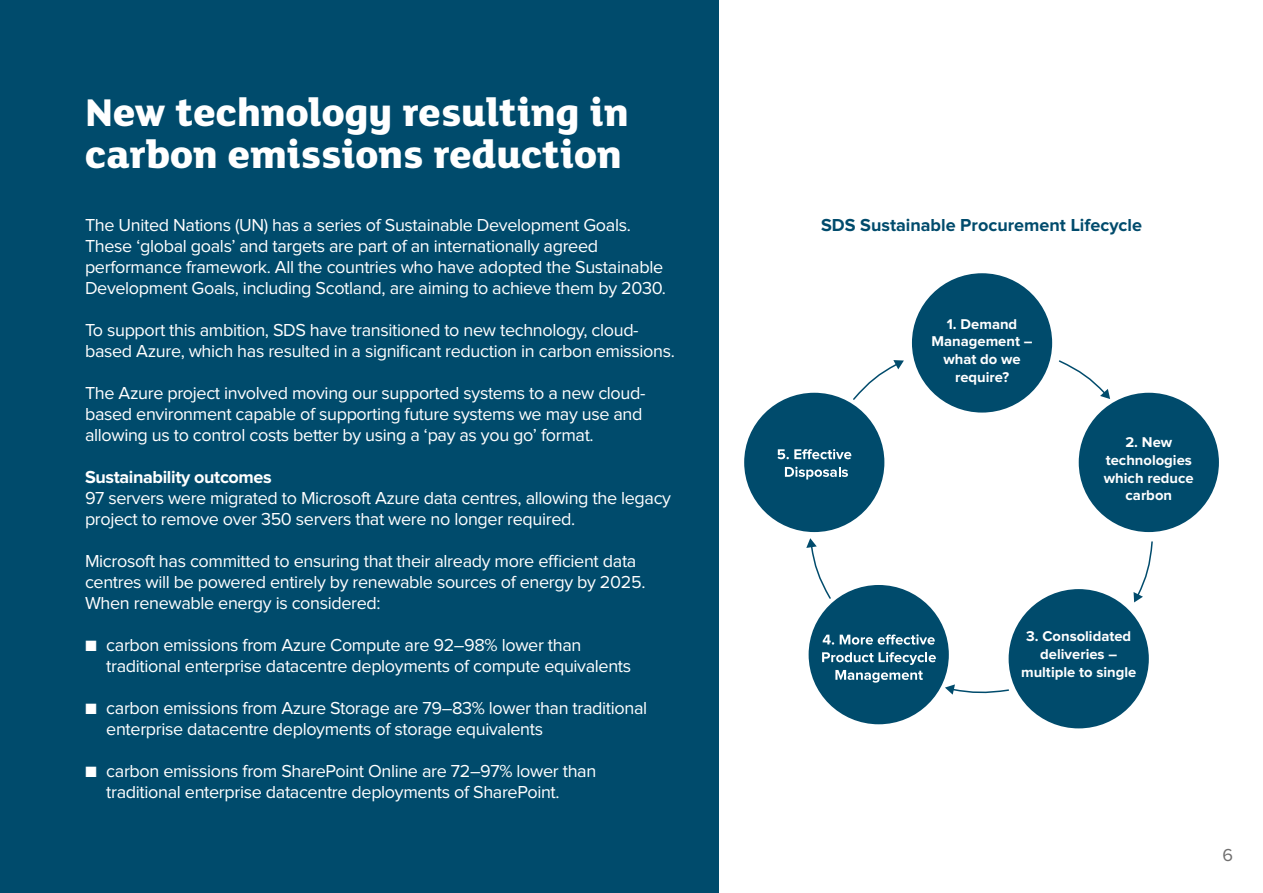
<style>
.page{position:relative;width:1263px;height:893px;background:#fff}
.page>*{position:absolute;margin:0;border:0;box-sizing:border-box;transform-origin:0 0}
.t1{font:800 42px/42px "FS Lola";color:#fff}
.t2{font:18px/21px "Proxima Nova";letter-spacing:-.02em;color:#fff}
.t3{font:700 18px "Proxima Nova";color:#004b6c}
.t4{font:700 18px "Proxima Nova";letter-spacing:-.02em;color:#fff}
.t5{font:18px "Proxima Nova";color:#706f6f}
.t6{font:700 14.7px/17.7px "Proxima Nova";color:#fff;text-align:center}
</style>
<div class="page">
<div style="left:0;top:0;width:719px;height:893px;background:#004b6c"></div>
<div style="left:912px;top:273px;width:140px;height:140px;background:#004b6c;border-radius:50%"></div>
<div style="left:744px;top:393px;width:140px;height:139px;background:#004b6c;border-radius:50%"></div>
<div style="left:1079px;top:393px;width:140px;height:139px;background:#004b6c;border-radius:50%"></div>
<div style="left:809px;top:585px;width:140px;height:139px;background:#004b6c;border-radius:50%"></div>
<div style="left:1009px;top:589px;width:140px;height:139px;background:#004b6c;border-radius:50%"></div>
<svg style="left:823px;top:635px;width:11px;height:10px"></svg>
<svg style="left:840px;top:634px;width:95px;height:11px"></svg>
<svg style="left:822px;top:652px;width:114px;height:31px"></svg>
<svg style="left:777px;top:449px;width:74px;height:10px"></svg>
<svg style="left:785px;top:467px;width:63px;height:12px"></svg>
<svg style="left:1058px;top:360px;width:52px;height:39px"></svg>
<svg style="left:1133px;top:541px;width:20px;height:61px"></svg>
<svg style="left:945px;top:684px;width:64px;height:11px"></svg>
<svg style="left:806px;top:538px;width:25px;height:61px"></svg>
<svg style="left:853px;top:360px;width:51px;height:40px"></svg>
<h1 class="t1" style="left:85px;top:89px;width:545px">New technology resulting in carbon emissions reduction</h1>
<p class="t2" style="left:85px;top:216px;width:582px">The United Nations (UN) has a series of Sustainable Development Goals.<br>These ‘global goals’ and targets are part of an internationally agreed performance framework. All the countries who have adopted the Sustainable Development Goals, including Scotland, are aiming to achieve them by 2030.</p>
<p class="t2" style="left:85px;top:321px;width:591px">To support this ambition, SDS have transitioned to new technology, cloud&shy;based Azure, which has resulted in a significant reduction in carbon emissions.</p>
<p class="t2" style="left:85px;top:384px;width:562px">The Azure project involved moving our supported systems to a new cloud&shy;based environment capable of supporting future systems we may use and allowing us to control costs better by using a ‘pay as you go’ format.</p>
<p class="t4" style="left:85px;top:469px;width:188px">Sustainability outcomes</p>
<p class="t2" style="left:85px;top:489px;width:588px">97 servers were migrated to Microsoft Azure data centres, allowing the legacy project to remove over 350 servers that were no longer required.</p>
<p class="t2" style="left:85px;top:552px;width:562px">Microsoft has committed to ensuring that their already more efficient data centres will be powered entirely by renewable sources of energy by 2025.<br>When renewable energy is considered:</p>
<p class="t2" style="left:106px;top:636px;width:526px;text-indent:-21px">■ carbon emissions from Azure Compute are 92–98% lower than traditional enterprise datacentre deployments of compute equivalents</p>
<p class="t2" style="left:106px;top:699px;width:542px;text-indent:-21px">■ carbon emissions from Azure Storage are 79–83% lower than traditional enterprise datacentre deployments of storage equivalents</p>
<p class="t2" style="left:106px;top:762px;width:491px;text-indent:-21px">■ carbon emissions from SharePoint Online are 72–97% lower than traditional enterprise datacentre deployments of SharePoint.</p>
<p class="t3" style="left:821px;top:217px;width:322px">SDS Sustainable Procurement Lifecycle</p>
<p class="t6" style="left:931px;top:315px;width:103px">1. Demand<br>Management – what do we require?</p>
<p class="t6" style="left:1104px;top:434px;width:91px">2. New technologies which reduce carbon</p>
<p class="t6" style="left:1021px;top:628px;width:117px">3. Consolidated deliveries – multiple to single</p>
<p class="t5" style="left:1222px;top:847px;width:12px">6</p>
</div>
